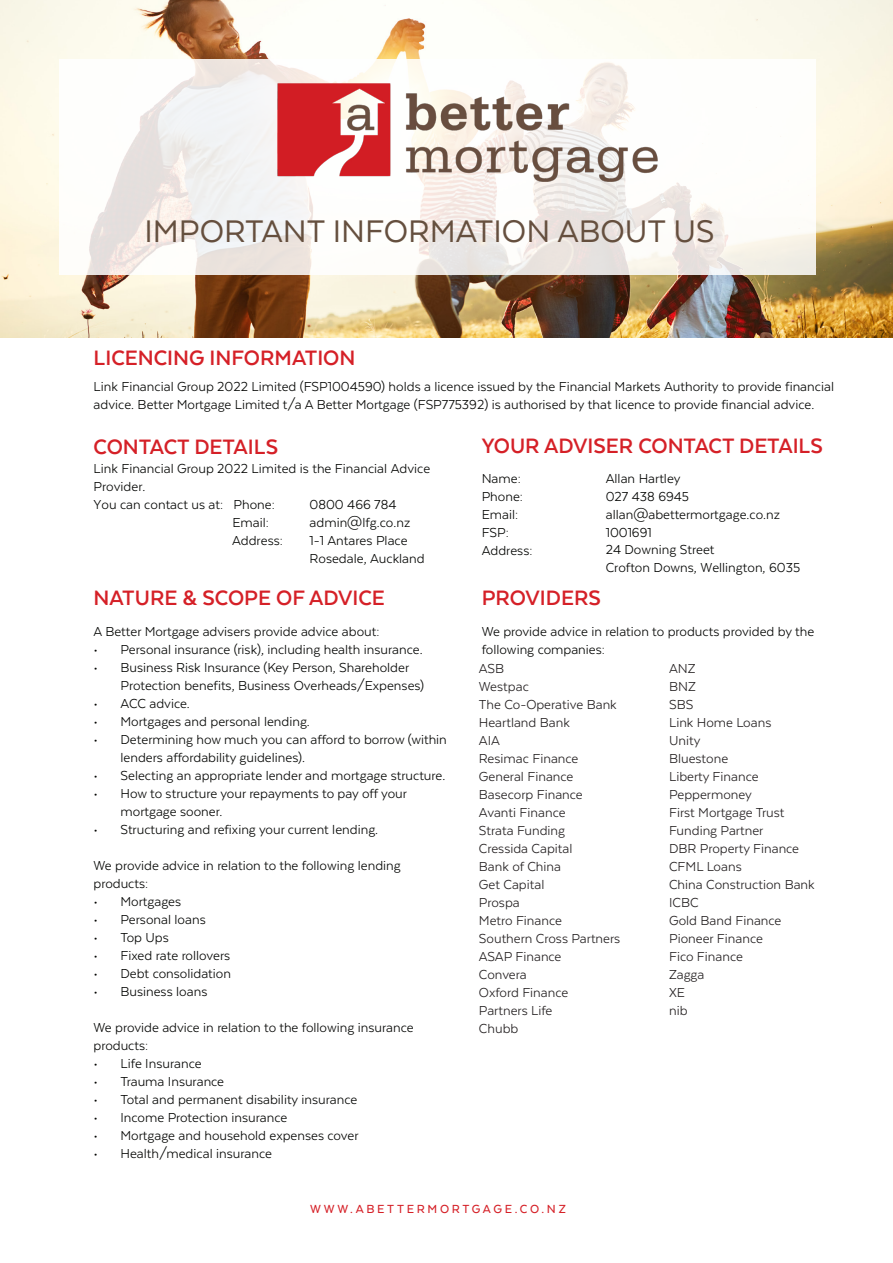
<style>
.page{position:relative;width:893px;height:1263px;background:#fff}
.page>*{position:absolute;margin:0;border:0;box-sizing:border-box;transform-origin:0 0}
.t1{font:36px "Texta";color:#654f3e}
.t2{font:700 24px "Texta";color:#d52027}
.t3{font:15px/18px "Texta";color:#040503}
.t4{font:15px "Texta";color:#231f20}
.Header_-_Align_Cente{font:500 13.5px "Texta";letter-spacing:.2em;color:#d52027}
</style>
<div class="page">
<img style="left:0;top:0;width:893px;height:338px">
<svg style="left:60px;top:60px;width:756px;height:215px"></svg>
<img style="left:274px;top:78px;width:387px;height:108px">
<p class="t1" style="left:144px;top:213px;width:571px">IMPORTANT INFORMATION ABOUT US</p>
<p class="t2" style="left:94px;top:345px;width:263px">LICENCING INFORMATION</p>
<p class="t3" style="left:94px;top:378px;width:742px">Link Financial Group 2022 Limited (FSP1004590) holds a licence issued by the Financial Markets Authority to provide financial advice. Better Mortgage Limited t/a A Better Mortgage (FSP775392) is authorised by that licence to provide financial advice.</p>
<p class="t2" style="left:94px;top:435px;width:186px">CONTACT DETAILS</p>
<p class="t3" style="left:94px;top:459px;width:338px">Link Financial Group 2022 Limited is the Financial Advice<br>Provider.</p>
<p class="t3" style="left:94px;top:495px;width:183px">You can contact us at: Phone:</p>
<p class="t3" style="left:310px;top:495px;width:88px">0800 466 784</p>
<p class="t3" style="left:232px;top:513px;width:38px">Email:</p>
<p class="t3" style="left:310px;top:513px;width:102px">admin@lfg.co.nz</p>
<p class="t3" style="left:232px;top:531px;width:52px">Address:</p>
<p class="t3" style="left:310px;top:531px;width:100px">1-1 Antares Place</p>
<p class="t3" style="left:310px;top:549px;width:117px">Rosedale, Auckland</p>
<p class="t2" style="left:94px;top:585px;width:293px">NATURE &amp; SCOPE OF ADVICE</p>
<p class="t3" style="left:94px;top:622px;width:287px">A Better Mortgage advisers provide advice about:</p>
<p class="t3" style="left:94px;top:640px;width:331px">• Personal insurance (risk), including health insurance.</p>
<p class="t3" style="left:121px;top:658px;width:305px;text-indent:-27px">• Business Risk Insurance (Key Person, Shareholder<br>Protection benefits, Business Overheads/Expenses)</p>
<p class="t3" style="left:94px;top:694px;width:98px">• ACC advice.</p>
<p class="t3" style="left:94px;top:712px;width:218px">• Mortgages and personal lending.</p>
<p class="t3" style="left:121px;top:730px;width:328px;text-indent:-27px">• Determining how much you can afford to borrow (within lenders affordability guidelines).</p>
<p class="t3" style="left:94px;top:766px;width:353px">• Selecting an appropriate lender and mortgage structure.</p>
<p class="t3" style="left:121px;top:784px;width:288px;text-indent:-27px">• How to structure your repayments to pay off your mortgage sooner.</p>
<p class="t3" style="left:94px;top:820px;width:286px">• Structuring and refixing your current lending.</p>
<p class="t3" style="left:94px;top:856px;width:309px">We provide advice in relation to the following lending products:</p>
<p class="t3" style="left:94px;top:892px;width:89px">• Mortgages</p>
<p class="t3" style="left:94px;top:910px;width:114px">• Personal loans</p>
<p class="t3" style="left:94px;top:928px;width:77px">• Top Ups</p>
<p class="t3" style="left:94px;top:946px;width:138px">• Fixed rate rollovers</p>
<p class="t3" style="left:94px;top:964px;width:139px">• Debt consolidation</p>
<p class="t3" style="left:94px;top:982px;width:115px">• Business loans</p>
<p class="t3" style="left:94px;top:1018px;width:322px">We provide advice in relation to the following insurance products:</p>
<p class="t3" style="left:94px;top:1054px;width:109px">• Life Insurance</p>
<p class="t3" style="left:94px;top:1072px;width:132px">• Trauma Insurance</p>
<p class="t3" style="left:94px;top:1090px;width:265px">• Total and permanent disability insurance</p>
<p class="t3" style="left:94px;top:1108px;width:195px">• Income Protection insurance</p>
<p class="t3" style="left:94px;top:1126px;width:266px">• Mortgage and household expenses cover</p>
<p class="t3" style="left:94px;top:1144px;width:180px">• Health/medical insurance</p>
<p class="t2" style="left:482px;top:433px;width:343px">YOUR ADVISER CONTACT DETAILS</p>
<p class="t3" style="left:482px;top:469px;width:41px">Name:</p>
<p class="t3" style="left:482px;top:487px;width:43px">Phone:</p>
<p class="t3" style="left:482px;top:505px;width:38px">Email:</p>
<p class="t3" style="left:482px;top:523px;width:29px">FSP:</p>
<p class="t3" style="left:482px;top:541px;width:52px">Address:</p>
<p class="t3" style="left:606px;top:470px;width:85px;line-height:17.1px">Allan Hartley<br>027 438 6945</p>
<p class="t3" style="left:606px;top:506px;width:196px;line-height:17.4px">allan@abettermortgage.co.nz<br>1001691<br>24 Downing Street<br>Crofton Downs, Wellington, 6035</p>
<p class="t2" style="left:482px;top:585px;width:121px">PROVIDERS</p>
<p class="t3" style="left:482px;top:622px;width:334px">We provide advice in relation to products provided by the following companies:</p>
<p class="t4" style="left:479px;top:661px;width:27px">ASB</p>
<p class="t4" style="left:479px;top:679px;width:51px">Westpac</p>
<p class="t4" style="left:479px;top:697px;width:139px">The Co-Operative Bank</p>
<p class="t4" style="left:479px;top:715px;width:93px">Heartland Bank</p>
<p class="t4" style="left:479px;top:733px;width:23px">AIA</p>
<p class="t4" style="left:479px;top:751px;width:101px">Resimac Finance</p>
<p class="t4" style="left:479px;top:769px;width:96px">General Finance</p>
<p class="t4" style="left:479px;top:787px;width:105px">Basecorp Finance</p>
<p class="t4" style="left:479px;top:805px;width:88px">Avanti Finance</p>
<p class="t4" style="left:479px;top:823px;width:88px">Strata Funding</p>
<p class="t4" style="left:479px;top:841px;width:95px">Cressida Capital</p>
<p class="t4" style="left:479px;top:859px;width:84px">Bank of China</p>
<p class="t4" style="left:479px;top:877px;width:67px">Get Capital</p>
<p class="t4" style="left:479px;top:895px;width:42px">Prospa</p>
<p class="t4" style="left:479px;top:913px;width:85px">Metro Finance</p>
<p class="t4" style="left:479px;top:931px;width:143px">Southern Cross Partners</p>
<p class="t4" style="left:479px;top:949px;width:84px">ASAP Finance</p>
<p class="t4" style="left:479px;top:967px;width:49px">Convera</p>
<p class="t4" style="left:479px;top:985px;width:91px">Oxford Finance</p>
<p class="t4" style="left:479px;top:1003px;width:75px">Partners Life</p>
<p class="t4" style="left:479px;top:1021px;width:41px">Chubb</p>
<p class="t4" style="left:669px;top:661px;width:28px">ANZ</p>
<p class="t4" style="left:669px;top:679px;width:28px">BNZ</p>
<p class="t4" style="left:669px;top:697px;width:26px">SBS</p>
<p class="t4" style="left:669px;top:715px;width:104px">Link Home Loans</p>
<p class="t4" style="left:669px;top:733px;width:33px">Unity</p>
<p class="t4" style="left:669px;top:751px;width:61px">Bluestone</p>
<p class="t4" style="left:669px;top:769px;width:91px">Liberty Finance</p>
<p class="t4" style="left:669px;top:787px;width:84px">Peppermoney</p>
<p class="t4" style="left:669px;top:805px;width:117px">First Mortgage Trust</p>
<p class="t4" style="left:669px;top:823px;width:96px">Funding Partner</p>
<p class="t4" style="left:669px;top:841px;width:132px">DBR Property Finance</p>
<p class="t4" style="left:669px;top:859px;width:74px">CFML Loans</p>
<p class="t4" style="left:669px;top:877px;width:147px">China Construction Bank</p>
<p class="t4" style="left:669px;top:895px;width:31px">ICBC</p>
<p class="t4" style="left:669px;top:913px;width:114px">Gold Band Finance</p>
<p class="t4" style="left:669px;top:931px;width:95px">Pioneer Finance</p>
<p class="t4" style="left:669px;top:949px;width:75px">Fico Finance</p>
<p class="t4" style="left:669px;top:967px;width:37px">Zagga</p>
<p class="t4" style="left:669px;top:985px;width:17px">XE</p>
<p class="t4" style="left:669px;top:1003px;width:20px">nib</p>
<p class="Header_-_Align_Cente" style="left:310px;top:1202px;width:257px">WWW.ABETTERMORTGAGE.CO.NZ</p>
</div>
